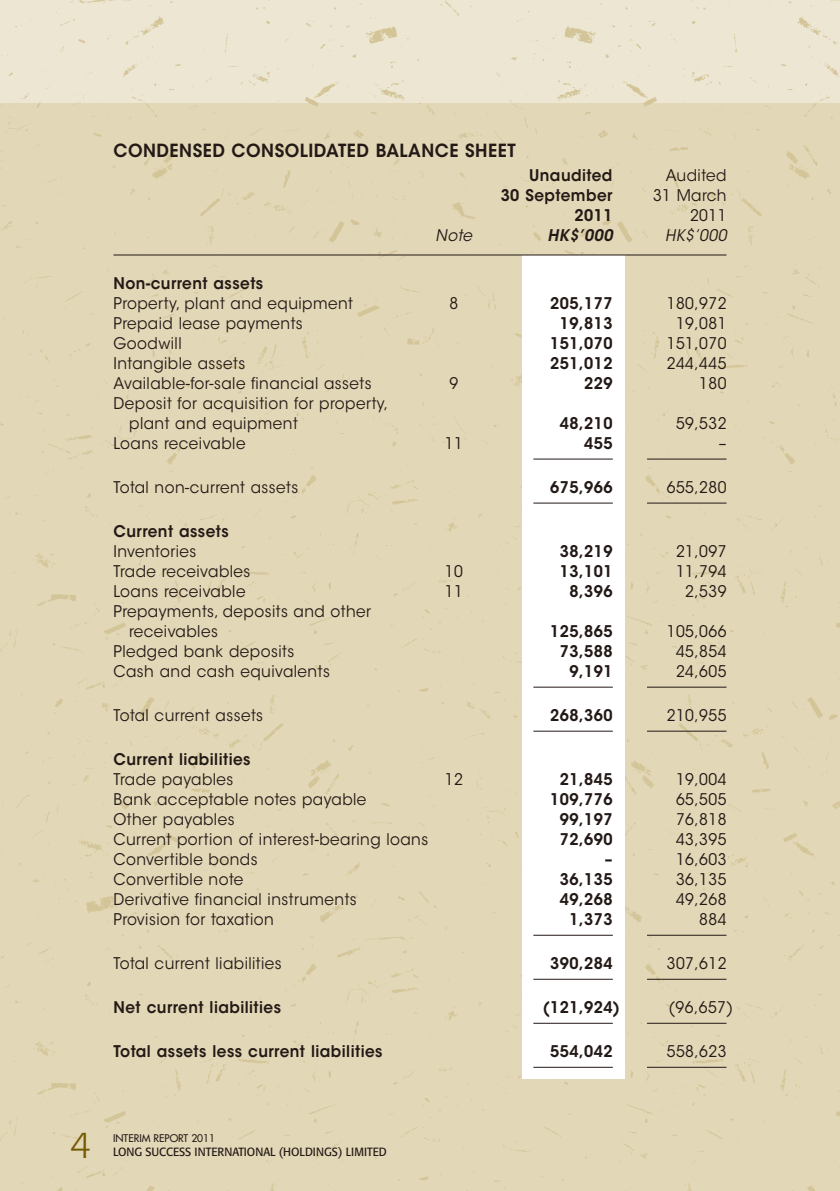
<style>
.page{position:relative;width:840px;height:1191px;background:#fff}
.page>*{position:absolute;margin:0;border:0;box-sizing:border-box;transform-origin:0 0}
.t1{font:300 37px "Formata";color:#735900}
.t2{font:600 18px "ITC Avant Garde Std";letter-spacing:.03em;color:#231916;scale:.95 1}
.t3{font:16px/20px "ITC Avant Garde Std";letter-spacing:.03em;color:#231916;scale:.95 1}
.t4{font:600 16px "ITC Avant Garde Std";letter-spacing:.03em;color:#231916;scale:.95 1}
.t5{font:italic 16px "ITC Avant Garde Std";letter-spacing:.03em;color:#231916;scale:.95 1}
.t6{font:italic 600 16px "ITC Avant Garde Std";color:#231916;scale:.95 1}
.t7{font:11.8px "Formata";color:#231916;scale:.95 1}
.t8{font:500 10.4px "Futura Std";color:#231916}
</style>
<div class="page">
<img style="left:0;top:0;width:839px;height:1191px">
<div style="left:522px;top:255px;width:102px;height:823px;background:#fff"></div>
<hr style="left:113px;top:254px;width:613px;height:1px;background:#231916">
<hr style="left:533px;top:458px;width:79px;height:1px;background:#231916">
<hr style="left:646px;top:458px;width:80px;height:1px;background:#231916">
<hr style="left:533px;top:502px;width:79px;height:1px;background:#231916">
<hr style="left:646px;top:502px;width:80px;height:1px;background:#231916">
<hr style="left:533px;top:686px;width:79px;height:1px;background:#231916">
<hr style="left:646px;top:686px;width:80px;height:1px;background:#231916">
<hr style="left:533px;top:730px;width:79px;height:1px;background:#231916">
<hr style="left:646px;top:730px;width:80px;height:1px;background:#231916">
<hr style="left:533px;top:934px;width:79px;height:1px;background:#231916">
<hr style="left:646px;top:934px;width:80px;height:1px;background:#231916">
<hr style="left:533px;top:978px;width:79px;height:1px;background:#231916">
<hr style="left:646px;top:978px;width:80px;height:1px;background:#231916">
<hr style="left:533px;top:1022px;width:79px;height:1px;background:#231916">
<hr style="left:646px;top:1022px;width:80px;height:1px;background:#231916">
<hr style="left:533px;top:1066px;width:79px;height:1px;background:#231916">
<hr style="left:646px;top:1066px;width:80px;height:1px;background:#231916">
<p class="t2" style="left:113px;top:139px;width:424px">CONDENSED CONSOLIDATED BALANCE SHEET</p>
<p class="t4" style="left:529px;top:165px;width:89px">Unaudited</p>
<p class="t3" style="left:665px;top:165px;width:65px">Audited</p>
<p class="t4" style="left:500px;top:185px;width:119px">30 September</p>
<p class="t3" style="left:652px;top:185px;width:79px">31 March</p>
<p class="t4" style="left:574px;top:205px;width:41px">2011</p>
<p class="t3" style="left:689px;top:205px;width:40px">2011</p>
<p class="t5" style="left:435px;top:225px;width:40px">Note</p>
<p class="t6" style="left:547px;top:225px;width:70px">HK$’000</p>
<p class="t5" style="left:664px;top:225px;width:66px">HK$’000</p>
<p class="t4" style="left:113px;top:273px;width:159px">Non-current assets</p>
<p class="t3" style="left:113px;top:293px;width:253px">Property, plant and equipment</p>
<p class="t3" style="left:449px;top:293px;width:11px">8</p>
<p class="t4" style="left:550px;top:293px;width:67px">205,177</p>
<p class="t3" style="left:666px;top:293px;width:64px">180,972</p>
<p class="t3" style="left:113px;top:313px;width:201px">Prepaid lease payments</p>
<p class="t4" style="left:559px;top:313px;width:57px">19,813</p>
<p class="t3" style="left:675px;top:313px;width:55px">19,081</p>
<p class="t3" style="left:113px;top:333px;width:73px">Goodwill</p>
<p class="t4" style="left:550px;top:333px;width:67px">151,070</p>
<p class="t3" style="left:666px;top:333px;width:64px">151,070</p>
<p class="t3" style="left:113px;top:353px;width:140px">Intangible assets</p>
<p class="t4" style="left:550px;top:353px;width:67px">251,012</p>
<p class="t3" style="left:666px;top:353px;width:64px">244,445</p>
<p class="t3" style="left:113px;top:373px;width:273px">Available-for-sale financial assets</p>
<p class="t3" style="left:449px;top:373px;width:11px">9</p>
<p class="t4" style="left:583px;top:373px;width:31px">229</p>
<p class="t3" style="left:699px;top:373px;width:30px">180</p>
<p class="t3" style="left:129px;top:393px;width:274px;text-indent:-16px">Deposit for acquisition for property, plant and equipment</p>
<p class="t4" style="left:559px;top:413px;width:57px">48,210</p>
<p class="t3" style="left:675px;top:413px;width:55px">59,532</p>
<p class="t3" style="left:113px;top:433px;width:140px">Loans receivable</p>
<p class="t3" style="left:444px;top:433px;width:20px">11</p>
<p class="t4" style="left:583px;top:433px;width:31px">455</p>
<p class="t3" style="left:718px;top:433px;width:9px">–</p>
<p class="t3" style="left:113px;top:477px;width:196px">Total non-current assets</p>
<p class="t4" style="left:550px;top:477px;width:67px">675,966</p>
<p class="t3" style="left:666px;top:477px;width:64px">655,280</p>
<p class="t4" style="left:113px;top:521px;width:123px">Current assets</p>
<p class="t3" style="left:113px;top:541px;width:89px">Inventories</p>
<p class="t4" style="left:559px;top:541px;width:57px">38,219</p>
<p class="t3" style="left:675px;top:541px;width:55px">21,097</p>
<p class="t3" style="left:113px;top:561px;width:146px">Trade receivables</p>
<p class="t3" style="left:444px;top:561px;width:20px">10</p>
<p class="t4" style="left:559px;top:561px;width:57px">13,101</p>
<p class="t3" style="left:675px;top:561px;width:55px">11,794</p>
<p class="t3" style="left:113px;top:581px;width:140px">Loans receivable</p>
<p class="t3" style="left:444px;top:581px;width:20px">11</p>
<p class="t4" style="left:569px;top:581px;width:47px">8,396</p>
<p class="t3" style="left:685px;top:581px;width:45px">2,539</p>
<p class="t3" style="left:129px;top:601px;width:256px;text-indent:-16px">Prepayments, deposits and other receivables</p>
<p class="t4" style="left:550px;top:621px;width:67px">125,865</p>
<p class="t3" style="left:666px;top:621px;width:64px">105,066</p>
<p class="t3" style="left:113px;top:641px;width:192px">Pledged bank deposits</p>
<p class="t4" style="left:559px;top:641px;width:57px">73,588</p>
<p class="t3" style="left:675px;top:641px;width:55px">45,854</p>
<p class="t3" style="left:113px;top:661px;width:229px">Cash and cash equivalents</p>
<p class="t4" style="left:569px;top:661px;width:47px">9,191</p>
<p class="t3" style="left:675px;top:661px;width:55px">24,605</p>
<p class="t3" style="left:113px;top:705px;width:159px">Total current assets</p>
<p class="t4" style="left:550px;top:705px;width:67px">268,360</p>
<p class="t3" style="left:666px;top:705px;width:64px">210,955</p>
<p class="t4" style="left:113px;top:749px;width:146px">Current liabilities</p>
<p class="t3" style="left:113px;top:769px;width:128px">Trade payables</p>
<p class="t3" style="left:444px;top:769px;width:20px">12</p>
<p class="t4" style="left:559px;top:769px;width:57px">21,845</p>
<p class="t3" style="left:675px;top:769px;width:55px">19,004</p>
<p class="t3" style="left:113px;top:789px;width:268px">Bank acceptable notes payable</p>
<p class="t4" style="left:550px;top:789px;width:67px">109,776</p>
<p class="t3" style="left:675px;top:789px;width:55px">65,505</p>
<p class="t3" style="left:113px;top:809px;width:129px">Other payables</p>
<p class="t4" style="left:559px;top:809px;width:57px">99,197</p>
<p class="t3" style="left:675px;top:809px;width:55px">76,818</p>
<p class="t3" style="left:113px;top:829px;width:333px">Current portion of interest-bearing loans</p>
<p class="t4" style="left:559px;top:829px;width:57px">72,690</p>
<p class="t3" style="left:675px;top:829px;width:55px">43,395</p>
<p class="t3" style="left:113px;top:849px;width:153px">Convertible bonds</p>
<p class="t4" style="left:604px;top:849px;width:9px">–</p>
<p class="t3" style="left:675px;top:849px;width:55px">16,603</p>
<p class="t3" style="left:113px;top:869px;width:138px">Convertible note</p>
<p class="t4" style="left:559px;top:869px;width:57px">36,135</p>
<p class="t3" style="left:675px;top:869px;width:55px">36,135</p>
<p class="t3" style="left:113px;top:889px;width:257px">Derivative financial instruments</p>
<p class="t4" style="left:559px;top:889px;width:57px">49,268</p>
<p class="t3" style="left:675px;top:889px;width:55px">49,268</p>
<p class="t3" style="left:113px;top:909px;width:170px">Provision for taxation</p>
<p class="t4" style="left:569px;top:909px;width:47px">1,373</p>
<p class="t3" style="left:699px;top:909px;width:30px">884</p>
<p class="t3" style="left:113px;top:953px;width:178px">Total current liabilities</p>
<p class="t4" style="left:550px;top:953px;width:67px">390,284</p>
<p class="t3" style="left:666px;top:953px;width:64px">307,612</p>
<p class="t4" style="left:113px;top:997px;width:178px">Net current liabilities</p>
<p class="t4" style="left:542px;top:997px;width:83px">(121,924)</p>
<p class="t3" style="left:668px;top:997px;width:70px">(96,657)</p>
<p class="t4" style="left:113px;top:1041px;width:284px">Total assets less current liabilities</p>
<p class="t4" style="left:550px;top:1041px;width:67px">554,042</p>
<p class="t3" style="left:666px;top:1041px;width:64px">558,623</p>
<h1 class="t1" style="left:70px;top:1123px;width:23px">4</h1>
<p class="t8" style="left:113px;top:1131px;width:104px">INTERIM REPORT 2011</p>
<p class="t7" style="left:113px;top:1144px;width:289px">LONG SUCCESS INTERNATIONAL (HOLDINGS) LIMITED</p>
</div>
